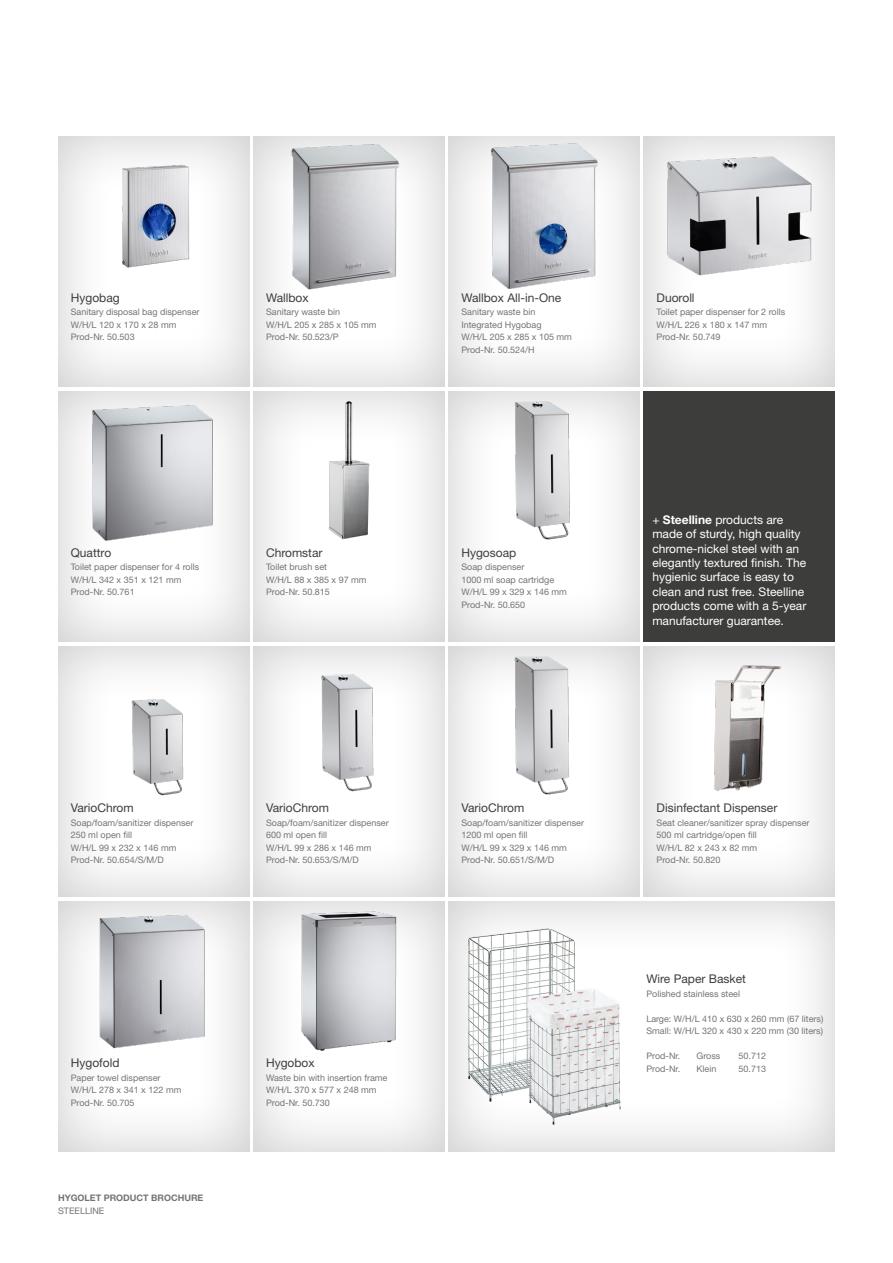
<style>
.page{position:relative;width:893px;height:1263px;background:#fff}
.page>*{position:absolute;margin:0;border:0;box-sizing:border-box;transform-origin:0 0}
.t1{font:12px/14.4px "Helvetica Neue LT Std";color:#fff}
.t2{font:12px "Helvetica Neue LT Std";color:#3d3d3c}
.t3{font:9px/12.5px "Helvetica Neue LT Std";color:#757474}
.t4{font:700 9px "Helvetica Neue LT Std";color:#757474}
.s1{font-weight:700}
</style>
<div class="page">
<div style="left:240px;top:125px;width:219px;height:262px;background:#000;opacity:.2"></div>
<div style="left:436px;top:125px;width:218px;height:262px;background:#000;opacity:.2"></div>
<div style="left:631px;top:125px;width:217px;height:262px;background:#000;opacity:.2"></div>
<div style="left:46px;top:380px;width:217px;height:262px;background:#000;opacity:.2"></div>
<div style="left:46px;top:635px;width:217px;height:263px;background:#000;opacity:.2"></div>
<div style="left:46px;top:890px;width:217px;height:263px;background:#000;opacity:.2"></div>
<div style="left:240px;top:380px;width:219px;height:262px;background:#000;opacity:.2"></div>
<div style="left:240px;top:635px;width:219px;height:263px;background:#000;opacity:.2"></div>
<div style="left:240px;top:890px;width:219px;height:263px;background:#000;opacity:.2"></div>
<div style="left:436px;top:380px;width:218px;height:262px;background:#000;opacity:.2"></div>
<div style="left:436px;top:635px;width:218px;height:263px;background:#000;opacity:.2"></div>
<div style="left:436px;top:890px;width:413px;height:263px;background:#000;opacity:.2"></div>
<div style="left:631px;top:635px;width:217px;height:263px;background:#000;opacity:.2"></div>
<div style="left:644px;top:391px;width:191px;height:251px;background:#3d3d3c"></div>
<div style="left:46px;top:125px;width:217px;height:262px;background:#000;opacity:.2"></div>
<img style="left:268px;top:136px;width:162px;height:157px">
<img style="left:661px;top:136px;width:157px;height:157px">
<img style="left:647px;top:646px;width:185px;height:158px">
<img style="left:281px;top:665px;width:136px;height:135px">
<img style="left:92px;top:153px;width:123px;height:123px">
<img style="left:466px;top:136px;width:157px;height:157px">
<img style="left:470px;top:651px;width:148px;height:148px">
<img style="left:102px;top:690px;width:111px;height:111px">
<img style="left:75px;top:391px;width:157px;height:157px">
<img style="left:498px;top:396px;width:92px;height:148px">
<img style="left:467px;top:928px;width:154px;height:198px">
<img style="left:79px;top:905px;width:149px;height:150px">
<img style="left:295px;top:391px;width:107px;height:157px">
<img style="left:270px;top:902px;width:157px;height:157px">
<h1 class="t2" style="left:71px;top:291px;width:50px">Hygobag</h1>
<p class="t3" style="left:71px;top:306px;width:130px">Sanitary disposal bag dispenser<br>W/H/L 120 x 170 x 28 mm<br>Prod-Nr. 50.503</p>
<h1 class="t2" style="left:266px;top:291px;width:44px">Wallbox</h1>
<p class="t3" style="left:266px;top:306px;width:112px">Sanitary waste bin<br>W/H/L 205 x 285 x 105 mm<br>Prod-Nr. 50.523/P</p>
<h1 class="t2" style="left:71px;top:546px;width:42px">Quattro</h1>
<p class="t3" style="left:71px;top:561px;width:130px">Toilet paper dispenser for 4 rolls<br>W/H/L 342 x 351 x 121 mm<br>Prod-Nr. 50.761</p>
<h1 class="t2" style="left:266px;top:546px;width:58px">Chromstar</h1>
<p class="t3" style="left:266px;top:561px;width:102px">Toilet brush set<br>W/H/L 88 x 385 x 97 mm<br>Prod-Nr. 50.815</p>
<h1 class="t2" style="left:71px;top:801px;width:64px">VarioChrom</h1>
<p class="t3" style="left:71px;top:816px;width:124px">Soap/foam/sanitizer dispenser<br>250 ml open fill<br>W/H/L 99 x 232 x 146 mm<br>Prod-Nr. 50.654/S/M/D</p>
<h1 class="t2" style="left:266px;top:801px;width:64px">VarioChrom</h1>
<p class="t3" style="left:266px;top:816px;width:124px">Soap/foam/sanitizer dispenser<br>600 ml open fill<br>W/H/L 99 x 286 x 146 mm<br>Prod-Nr. 50.653/S/M/D</p>
<h1 class="t2" style="left:71px;top:1056px;width:50px">Hygofold</h1>
<p class="t3" style="left:71px;top:1071px;width:112px">Paper towel dispenser<br>W/H/L 278 x 341 x 122 mm<br>Prod-Nr. 50.705</p>
<p class="t4" style="left:58px;top:1192px;width:147px">HYGOLET PRODUCT BROCHURE</p>
<p class="t3" style="left:58px;top:1204px;width:48px">STEELLINE</p>
<h1 class="t2" style="left:266px;top:1056px;width:50px">Hygobox</h1>
<p class="t3" style="left:266px;top:1071px;width:123px">Waste bin with insertion frame<br>W/H/L 370 x 577 x 248 mm<br>Prod-Nr. 50.730</p>
<h1 class="t2" style="left:461px;top:291px;width:102px">Wallbox All-in-One</h1>
<p class="t3" style="left:461px;top:306px;width:112px">Sanitary waste bin<br>Integrated Hygobag<br>W/H/L 205 x 285 x 105 mm<br>Prod-Nr. 50.524/H</p>
<h1 class="t2" style="left:461px;top:546px;width:56px">Hygosoap</h1>
<p class="t3" style="left:461px;top:561px;width:107px">Soap dispenser<br>1000 ml soap cartridge<br>W/H/L 99 x 329 x 146 mm<br>Prod-Nr. 50.650</p>
<h1 class="t2" style="left:657px;top:291px;width:40px">Duoroll</h1>
<p class="t3" style="left:657px;top:306px;width:130px">Toilet paper dispenser for 2 rolls<br>W/H/L 226 x 180 x 147 mm<br>Prod-Nr. 50.749</p>
<h1 class="t1" style="left:652px;top:512px;width:156px">+ <span class="s1">Steelline</span> products are made of sturdy, high quality chrome-nickel steel with an elegantly textured finish. The hygienic surface is easy to clean and rust free. Steelline products come with a 5-year manufacturer guarantee.</h1>
<h1 class="t2" style="left:461px;top:801px;width:64px">VarioChrom</h1>
<p class="t3" style="left:461px;top:816px;width:124px">Soap/foam/sanitizer dispenser<br>1200 ml open fill<br>W/H/L 99 x 329 x 146 mm<br>Prod-Nr. 50.651/S/M/D</p>
<h1 class="t2" style="left:657px;top:801px;width:122px">Disinfectant Dispenser</h1>
<p class="t3" style="left:657px;top:816px;width:154px">Seat cleaner/sanitizer spray dispenser<br>500 ml cartridge/open fill<br>W/H/L 82 x 243 x 82 mm<br>Prod-Nr. 50.820</p>
<h1 class="t2" style="left:646px;top:972px;width:101px">Wire Paper Basket</h1>
<p class="t3" style="left:646px;top:987px;width:95px">Polished stainless steel</p>
<p class="t3" style="left:646px;top:1012px;width:178px">Large: W/H/L 410 x 630 x 260 mm (67 liters)<br>Small: W/H/L 320 x 430 x 220 mm (30 liters)</p>
<p class="t3" style="left:646px;top:1050px;width:35px">Prod-Nr.</p>
<p class="t3" style="left:697px;top:1050px;width:25px">Gross</p>
<p class="t3" style="left:739px;top:1050px;width:29px">50.712</p>
<p class="t3" style="left:646px;top:1062px;width:35px">Prod-Nr.</p>
<p class="t3" style="left:697px;top:1062px;width:21px">Klein</p>
<p class="t3" style="left:739px;top:1062px;width:29px">50.713</p>
</div>
